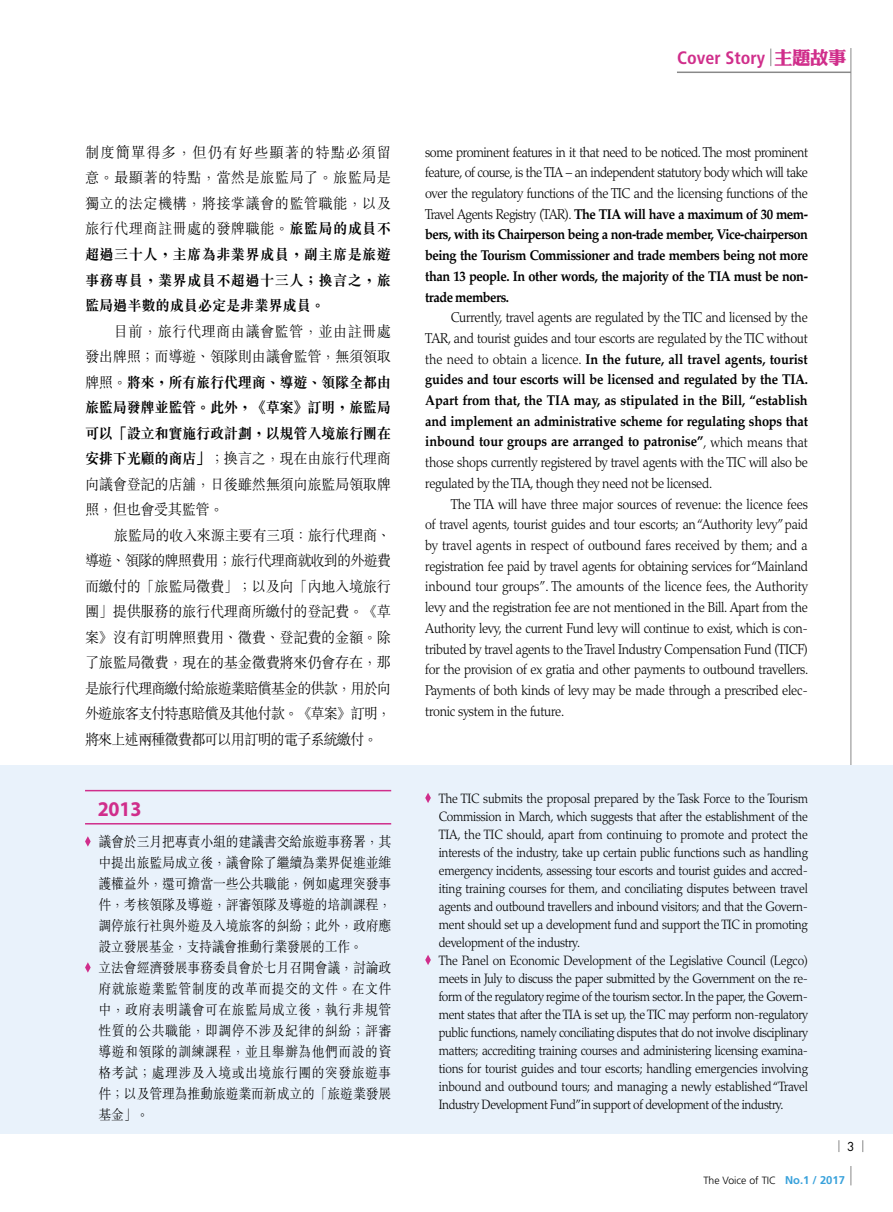
<style>
.page{position:relative;width:893px;height:1212px;background:#fff}
.page>*{position:absolute;margin:0;border:0;box-sizing:border-box;transform-origin:0 0}
.t1{font:700 21px "Myriad Pro";color:#d02e8b;scale:.95 1}
.t2{font:700 condensed 18px "Frutiger";color:#d02e8b}
.t3{font:300 15px/25.5px "M Sung HK";letter-spacing:-.025em;color:#000;text-align:justify;scale:.95 1}
.t4{font:300 14.25px/20.7px "Palatino";letter-spacing:-.02em;color:#000;text-align:justify;scale:.9 1}
.t5{font:300 14.25px/21px "M Sung HK";letter-spacing:-.01em;color:#000;scale:.9 1}
.t6{font:300 13.5px/18px "Palatino";letter-spacing:-.02em;color:#000;scale:.9 1}
.t7{font:12px "Futura";color:#000}
.t8{font:300 10.5px "Frutiger";color:#000}
.s1{font-weight:700}
.s2{font-family:"DF Li King Hei XB HK BF";font-weight:400;font-stretch:normal}
.s3{font-weight:700;font-size:11.25px;color:#38a1db}
</style>
<div class="page">
<hr style="left:851px;top:48px;width:1px;height:1137px;background:#898989">
<hr style="left:677px;top:72px;width:174px;height:1px;background:#898989">
<div style="left:839px;top:1127px;width:54px;height:38px;background:#fff"></div>
<svg style="left:770px;top:49px;width:1px;height:17px"></svg>
<svg style="left:838px;top:1140px;width:1px;height:12px"></svg>
<svg style="left:862px;top:1140px;width:1px;height:12px"></svg>
<div style="left:0;top:765px;width:893px;height:368px;background:#e9f2fb"></div>
<hr style="left:85px;top:823px;width:306px;height:1px;background:#d02e8b">
<hr style="left:85px;top:790px;width:306px;height:1px;background:#d02e8b">
<svg style="left:85px;top:836px;width:6px;height:11px"></svg>
<svg style="left:85px;top:962px;width:6px;height:11px"></svg>
<svg style="left:425px;top:793px;width:6px;height:10px"></svg>
<svg style="left:425px;top:955px;width:6px;height:10px"></svg>
<p class="t3" style="left:85px;top:139px;width:324px">制度簡單得多，但仍有好些顯著的特點必須留意。最顯著的特點，當然是旅監局了。旅監局是獨立的法定機構，將接掌議會的監管職能，以及旅行代理商註冊處的發牌職能。<span class="s1">旅監局的成員不超過三十人，主席為非業界成員，副主席是旅遊事務專員，業界成員不超過十三人；換言之，旅監局過半數的成員必定是非業界成員。</span></p>
<p class="t3" style="left:85px;top:318px;width:324px;text-indent:29px">目前，旅行代理商由議會監管，並由註冊處發出牌照；而導遊、領隊則由議會監管，無須領取牌照。<span class="s1">將來，所有旅行代理商、導遊、領隊全都由旅監局發牌並監管。此外，《草案》訂明，旅監局可以「設立和實施行政計劃，以規管入境旅行團在安排下光顧的商店」</span>；換言之，現在由旅行代理商向議會登記的店舖，日後雖然無須向旅監局領取牌照，但也會受其監管。</p>
<p class="t3" style="left:85px;top:522px;width:324px;text-indent:29px">旅監局的收入來源主要有三項：旅行代理商、導遊、領隊的牌照費用；旅行代理商就收到的外遊費而繳付的「旅監局徵費」；以及向「內地入境旅行團」提供服務的旅行代理商所繳付的登記費。《草案》沒有訂明牌照費用、徵費、登記費的金額。除了旅監局徵費，現在的基金徵費將來仍會存在，那是旅行代理商繳付給旅遊業賠償基金的供款，用於向外遊旅客支付特惠賠償及其他付款。《草案》訂明，將來上述兩種徵費都可以用訂明的電子系統繳付。</p>
<h1 class="t1" style="left:98px;top:797px;width:47px">2013</h1>
<p class="t5" style="left:99px;top:830px;width:327px">議會於三月把專責小組的建議書交給旅遊事務署，其中提出旅監局成立後，議會除了繼續為業界促進並維護權益外，還可擔當一些公共職能，例如處理突發事件，考核領隊及導遊，評審領隊及導遊的培訓課程，調停旅行社與外遊及入境旅客的糾紛；此外，政府應設立發展基金，支持議會推動行業發展的工作。<br>立法會經濟發展事務委員會於七月召開會議，討論政府就旅遊業監管制度的改革而提交的文件。在文件中，政府表明議會可在旅監局成立後，執行非規管性質的公共職能，即調停不涉及紀律的糾紛；評審導遊和領隊的訓練課程，並且舉辦為他們而設的資格考試；處理涉及入境或出境旅行團的突發旅遊事件；以及管理為推動旅遊業而新成立的「旅遊業發展基金」。</p>
<p class="t2" style="left:677px;top:47px;width:171px">Cover Story <span class="s2">主題故事</span></p>
<p class="t4" style="left:425px;top:142px;width:427px">some prominent features in it that need to be noticed. The most prominent feature, of course, is the TIA – an independent statutory body which will take over the regulatory functions of the TIC and the licensing functions of the Travel Agents Registry (TAR). <span class="s1">The TIA will have a maximum of 30 mem&shy;bers, with its Chairperson being a non-trade member, Vice-chairperson being the Tourism Commissioner and trade members being not more than 13 people. In other words, the majority of the TIA must be non&shy;trade members.</span></p>
<p class="t4" style="left:425px;top:307px;width:427px;text-indent:26px">Currently, travel agents are regulated by the TIC and licensed by the TAR, and tourist guides and tour escorts are regulated by the TIC without the need to obtain a licence. <span class="s1">In the future, all travel agents, tourist guides and tour escorts will be licensed and regulated by the TIA.<br>Apart from that, the TIA may, as stipulated in the Bill, “establish and implement an administrative scheme for regulating shops that inbound tour groups are arranged to patronise”</span>, which means that those shops currently registered by travel agents with the TIC will also be regulated by the TIA, though they need not be licensed.</p>
<p class="t4" style="left:425px;top:494px;width:427px;text-indent:26px">The TIA will have three major sources of revenue: the licence fees of travel agents, tourist guides and tour escorts; an “Authority levy” paid by travel agents in respect of outbound fares received by them; and a registration fee paid by travel agents for obtaining services for “Mainland inbound tour groups”. The amounts of the licence fees, the Authority levy and the registration fee are not mentioned in the Bill. Apart from the Authority levy, the current Fund levy will continue to exist, which is con&shy;tributed by travel agents to the Travel Industry Compensation Fund (TICF) for the provision of ex gratia and other payments to outbound travellers.<br>Payments of both kinds of levy may be made through a prescribed elec&shy;tronic system in the future.</p>
<p class="t6" style="left:439px;top:790px;width:412px">The TIC submits the proposal prepared by the Task Force to the Tourism Commission in March, which suggests that after the establishment of the TIA, the TIC should, apart from continuing to promote and protect the interests of the industry, take up certain public functions such as handling emergency incidents, assessing tour escorts and tourist guides and accred&shy;iting training courses for them, and conciliating disputes between travel agents and outbound travellers and inbound visitors; and that the Govern&shy;ment should set up a development fund and support the TIC in promoting development of the industry.<br>The Panel on Economic Development of the Legislative Council (Legco) meets in July to discuss the paper submitted by the Government on the re&shy;form of the regulatory regime of the tourism sector. In the paper, the Govern&shy;ment states that after the TIA is set up, the TIC may perform non-regulatory public functions, namely conciliating disputes that do not involve disciplinary matters; accrediting training courses and administering licensing examina&shy;tions for tourist guides and tour escorts; handling emergencies involving inbound and outbound tours; and managing a newly established “Travel Industry Development Fund”in support of development of the industry.</p>
<p class="t7" style="left:847px;top:1138px;width:9px">3</p>
<p class="t8" style="left:703px;top:1174px;width:143px">The Voice of TIC <span class="s3">No.1 / 2017</span></p>
</div>
